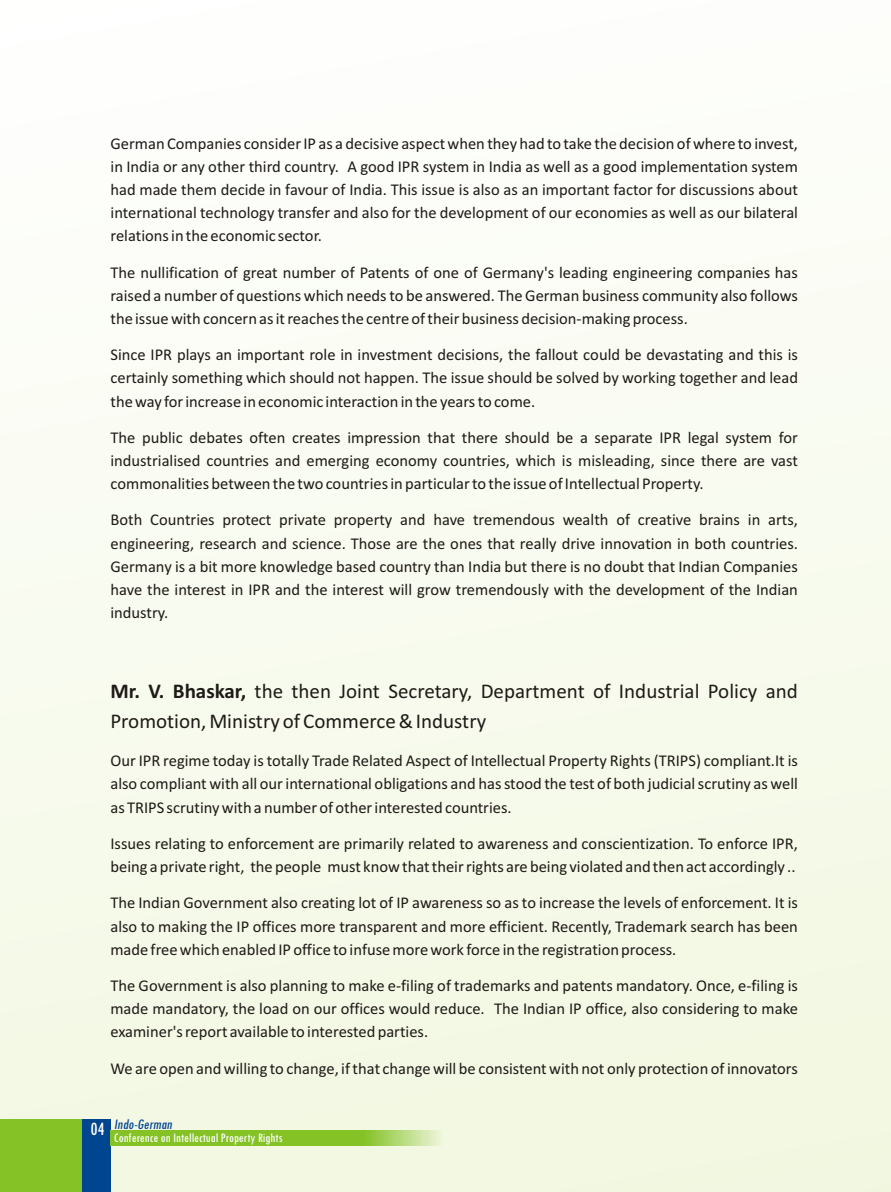
<style>
.page{position:relative;width:891px;height:1192px;background:#fff}
.page>*{position:absolute;margin:0;border:0;box-sizing:border-box;transform-origin:0 0}
.t1{font:21px/29.5px "Calibri";color:#1f1a17}
.t2{font:condensed 19.5px "Tw Cen";color:#fff}
.t3{font:16.5px/23.1px "Calibri";color:#1f1a17;text-align:justify}
.t4{font:italic condensed 15.15px "Tw Cen";color:#00458f}
.t5{font:condensed 13.5px "Tw Cen";color:#fff}
.s1{font-weight:700}
</style>
<div class="page">
<div style="left:0;top:0;width:890px;height:1191px;background:linear-gradient(to right,#f9fcf1,#f7fbed)"></div>
<div style="left:0;top:1118px;width:110px;height:73px;background:#85c226"></div>
<div style="left:82px;top:1118px;width:28px;height:73px;background:#00458f"></div>
<img style="left:110px;top:1129px;width:335px;height:16px">
<p class="t3" style="left:110px;top:133px;width:688px">German Companies consider IP as a decisive aspect when they had to take the decision of where to invest, in India or any other third country. A good IPR system in India as well as a good implementation system had made them decide in favour of India. This issue is also as an important factor for discussions about international technology transfer and also for the development of our economies as well as our bilateral relations in the economic sector.</p>
<p class="t3" style="left:110px;top:262px;width:688px">The nullification of great number of Patents of one of Germany's leading engineering companies has raised a number of questions which needs to be answered. The German business community also follows the issue with concern as it reaches the centre of their business decision-making process.</p>
<p class="t3" style="left:110px;top:344px;width:688px">Since IPR plays an important role in investment decisions, the fallout could be devastating and this is certainly something which should not happen. The issue should be solved by working together and lead the way for increase in economic interaction in the years to come.</p>
<p class="t3" style="left:110px;top:427px;width:688px">The public debates often creates impression that there should be a separate IPR legal system for industrialised countries and emerging economy countries, which is misleading, since there are vast commonalities between the two countries in particular to the issue of Intellectual Property.</p>
<p class="t3" style="left:110px;top:509px;width:688px">Both Countries protect private property and have tremendous wealth of creative brains in arts, engineering, research and science. Those are the ones that really drive innovation in both countries.<br>Germany is a bit more knowledge based country than India but there is no doubt that Indian Companies have the interest in IPR and the interest will grow tremendously with the development of the Indian industry.</p>
<p class="t1" style="left:110px;top:678px;width:688px"><span class="s1">Mr. V. Bhaskar,</span> the then Joint Secretary, Department of Industrial Policy and<br>Promotion, Ministry of Commerce &amp; Industry</p>
<p class="t3" style="left:110px;top:750px;width:688px">Our IPR regime today is totally Trade Related Aspect of Intellectual Property Rights (TRIPS) compliant.It is also compliant with all our international obligations and has stood the test of both judicial scrutiny as well as TRIPS scrutiny with a number of other interested countries.</p>
<p class="t3" style="left:110px;top:833px;width:688px">Issues relating to enforcement are primarily related to awareness and conscientization. To enforce IPR, being a private right, the people must know that their rights are being violated and then act accordingly ..</p>
<p class="t3" style="left:110px;top:892px;width:688px">The Indian Government also creating lot of IP awareness so as to increase the levels of enforcement. It is also to making the IP offices more transparent and more efficient. Recently, Trademark search has been made free which enabled IP office to infuse more work force in the registration process.</p>
<p class="t3" style="left:110px;top:975px;width:688px">The Government is also planning to make e-filing of trademarks and patents mandatory. Once, e-filing is made mandatory, the load on our offices would reduce. The Indian IP office, also considering to make examiner's report available to interested parties.</p>
<p class="t3" style="left:110px;top:1057px;width:688px">We are open and willing to change, if that change will be consistent with not only protection of innovators</p>
<p class="t2" style="left:90px;top:1121px;width:16px">04</p>
<p class="t4" style="left:114px;top:1118px;width:62px">Indo-German</p>
<p class="t5" style="left:114px;top:1133px;width:170px">Conference on Intellectual Property Rights</p>
</div>
